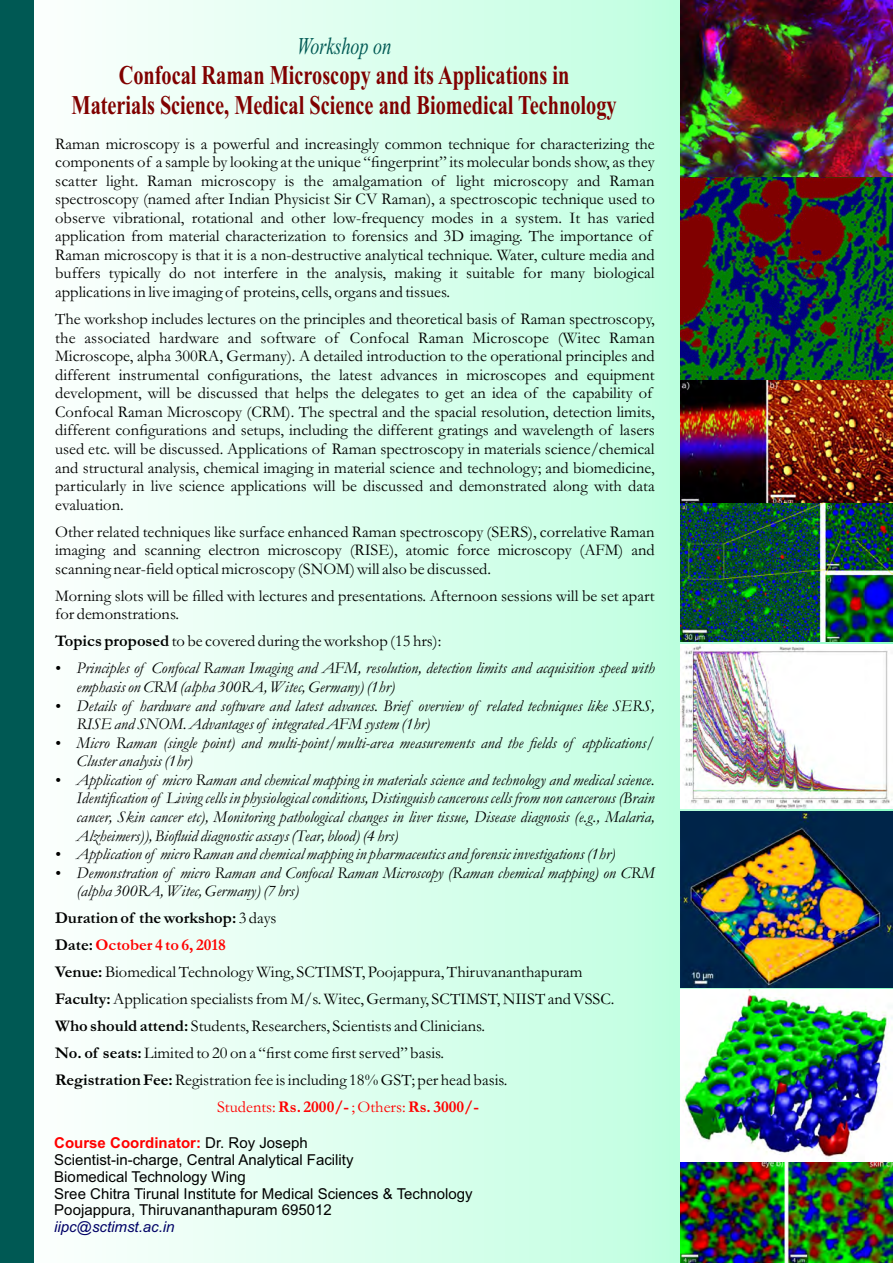
<style>
.page{position:relative;width:893px;height:1263px;background:#fff}
.page>*{position:absolute;margin:0;border:0;box-sizing:border-box;transform-origin:0 0}
.t1{font:700 27px/29.8px "Times New Roman";color:#800000;text-align:center;scale:.75 1}
.t2{font:italic 24px "Times New Roman";color:#005954;scale:.75 1}
.t3{font:16.5px/18.6px "Garamond";color:#000}
.t4{font:italic 16.5px/18.6px "Garamond";color:#000}
.t5{font:700 16.5px "Garamond";color:#f00}
.t6{font:700 16.5px "Garamond";color:#000}
.t7{font:15px/16.8px "Arial";color:#000}
.t8{font:italic 15px "Arial";color:#006}
.s1{font-weight:700}
.s2{font-weight:400}
.s3{color:#000}
.s4{font-weight:700;color:#f00}
</style>
<div class="page">
<div style="left:0;top:0;width:893px;height:1263px;background:linear-gradient(to right,#fff,#9cffcf)"></div>
<div style="left:0;top:0;width:34px;height:1263px;background:#005954"></div>
<img style="left:680px;top:0;width:213px;height:641px">
<img style="left:680px;top:644px;width:213px;height:165px">
<img style="left:680px;top:990px;width:213px;height:273px">
<img style="left:680px;top:812px;width:213px;height:175px">
<h2 class="t2" style="left:297px;top:38px;width:127px">Workshop on</h2>
<h1 class="t1" style="left:72px;top:62px;width:728px">Confocal Raman Microscopy and its Applications in<br>Materials Science, Medical Science and Biomedical Technology</h1>
<p class="t3" style="left:55px;top:136px;width:601px">Raman microscopy is a powerful and increasingly common technique for characterizing the components of a sample by looking at the unique “fingerprint” its molecular bonds show, as they scatter light. Raman microscopy is the amalgamation of light microscopy and Raman spectroscopy (named after Indian Physicist Sir CV Raman), a spectroscopic technique used to observe vibrational, rotational and other low-frequency modes in a system. It has varied application from material characterization to forensics and 3D imaging. The importance of Raman microscopy is that it is a non-destructive analytical technique. Water, culture media and buffers typically do not interfere in the analysis, making it suitable for many biological applications in live imaging of proteins, cells, organs and tissues.</p>
<p class="t3" style="left:55px;top:311px;width:601px">The workshop includes lectures on the principles and theoretical basis of Raman spectroscopy, the associated hardware and software of Confocal Raman Microscope (Witec Raman Microscope, alpha 300RA, Germany). A detailed introduction to the operational principles and different instrumental configurations, the latest advances in microscopes and equipment development, will be discussed that helps the delegates to get an idea of the capability of Confocal Raman Microscopy (CRM). The spectral and the spacial resolution, detection limits, different configurations and setups, including the different gratings and wavelength of lasers used etc. will be discussed. Applications of Raman spectroscopy in materials science/chemical and structural analysis, chemical imaging in material science and technology; and biomedicine, particularly in live science applications will be discussed and demonstrated along with data evaluation.</p>
<p class="t3" style="left:55px;top:524px;width:601px;text-align:justify">Other related techniques like surface enhanced Raman spectroscopy (SERS), correlative Raman imaging and scanning electron microscopy (RISE), atomic force microscopy (AFM) and scanning near-field optical microscopy (SNOM) will also be discussed.</p>
<p class="t3" style="left:55px;top:588px;width:601px">Morning slots will be filled with lectures and presentations. Afternoon sessions will be set apart for demonstrations.</p>
<p class="t3" style="left:55px;top:634px;width:388px"><span class="s1">Topics proposed</span> to be covered during the workshop (15 hrs):</p>
<p class="t4" style="left:77px;top:661px;width:580px;text-indent:-21px">• Principles of Confocal Raman Imaging and AFM, resolution, detection limits and acquisition speed with emphasis on CRM (alpha 300RA, Witec, Germany) (1hr)</p>
<p class="t4" style="left:77px;top:698px;width:580px;text-indent:-21px">• Details of hardware and software and latest advances. Brief overview of related techniques like SERS,<br>RISE and SNOM. Advantages of integrated AFM system (1hr)</p>
<p class="t4" style="left:77px;top:735px;width:580px;text-indent:-21px">• Micro Raman (single point) and multi-point/multi-area measurements and the fields of applications/<br>Cluster analysis (1hr)</p>
<p class="t4" style="left:76px;top:772px;width:580px;text-align:justify;text-indent:-21px">• Application of micro Raman and chemical mapping in materials science and technology and medical science.<br>Identification of Living cells in physiological conditions, Distinguish cancerous cells from non cancerous (Brain cancer, Skin cancer etc), Monitoring pathological changes in liver tissue, Disease diagnosis (e.g., Malaria, Alzheimers)), Biofluid diagnostic assays (Tear, blood) (4 hrs)</p>
<p class="t4" style="left:55px;top:846px;width:562px">• Application of micro Raman and chemical mapping in pharmaceutics and forensic investigations (1hr)</p>
<p class="t4" style="left:76px;top:865px;width:580px;text-indent:-21px">• Demonstration of micro Raman and Confocal Raman Microscopy (Raman chemical mapping) on CRM (alpha 300RA, Witec, Germany) (7 hrs)</p>
<p class="t6" style="left:55px;top:912px;width:223px">Duration of the workshop: <span class="s2">3 days</span></p>
<p class="t5" style="left:55px;top:939px;width:172px"><span class="s3">Date:</span>October 4 to 6, 2018</p>
<p class="t3" style="left:55px;top:965px;width:529px"><span class="s1">Venue:</span> Biomedical Technology Wing, SCTIMST, Poojappura, Thiruvananthapuram</p>
<p class="t3" style="left:55px;top:992px;width:561px"><span class="s1">Faculty:</span> Application specialists from M/s. Witec, Germany, SCTIMST, NIIST and VSSC.</p>
<p class="t3" style="left:55px;top:1019px;width:432px"><span class="s1">Who should attend:</span> Students, Researchers, Scientists and Clinicians.</p>
<p class="t3" style="left:55px;top:1046px;width:391px"><span class="s1">No. of seats:</span> Limited to 20 on a “first come first served” basis.</p>
<p class="t3" style="left:55px;top:1073px;width:454px"><span class="s1">Registration Fee:</span> Registration fee is including 18% GST; per head basis.</p>
<p class="t5" style="left:217px;top:1101px;width:263px"><span class="s2">Students:</span> Rs. 2000/- <span class="s2">; Others:</span> Rs. 3000/-</p>
<p class="t7" style="left:54px;top:1136px;width:420px"><span class="s4">Course Coordinator:</span> Dr. Roy Joseph<br>Scientist-in-charge, Central Analytical Facility<br>Biomedical Technology Wing<br>Sree Chitra Tirunal Institute for Medical Sciences &amp; Technology Poojappura, Thiruvananthapuram 695012</p>
<p class="t8" style="left:54px;top:1221px;width:122px">iipc@sctimst.ac.in</p>
</div>
